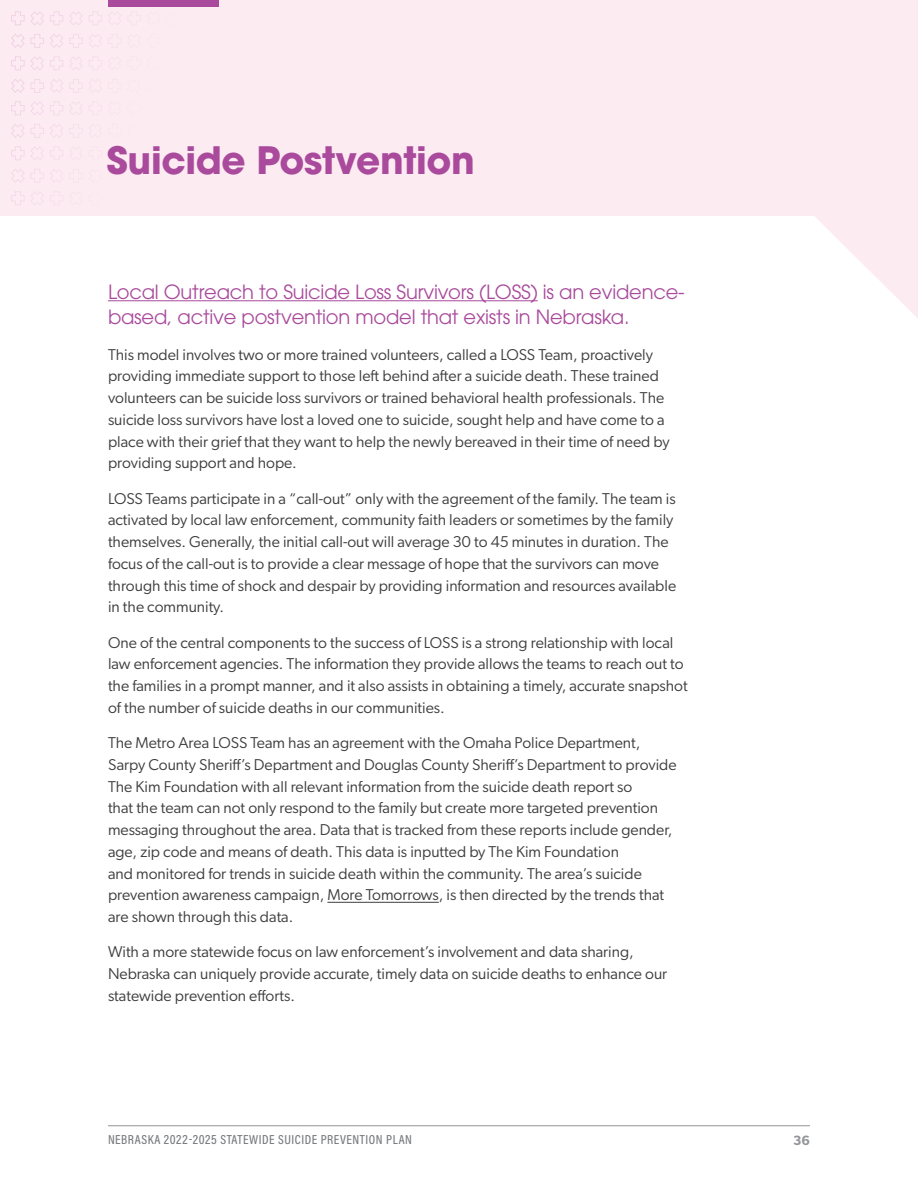
<style>
.page{position:relative;width:918px;height:1188px;background:#fff}
.page>*{position:absolute;margin:0;border:0;box-sizing:border-box;transform-origin:0 0}
.H2_-_Section_Title{font:700 37.5px "ITC Avant Garde Pro";letter-spacing:-.01em;color:#a94a9c}
.H2_-_Sud_Headline{font:19.5px/25.5px "ITC Avant Garde Pro";letter-spacing:-.01em;color:#a94a9c}
.body{font:15.75px/21.8px "Gibson";color:#3e3e3f}
.t1{font:600 13.5px "Gibson";color:#939598}
.t2{font:13.2px "Acumin Variable Concept";letter-spacing:.04em;color:#76787b}
</style>
<div class="page">
<svg style="left:0;top:0;width:918px;height:318px;fill:#fdebf2"></svg>
<svg style="left:11px;top:33px;width:188px;height:15px;background:#fbe8f0"></svg>
<div style="left:11px;top:168px;width:188px;height:15px;background:#fdebf2"></div>
<svg style="left:11px;top:78px;width:188px;height:15px;background:#fbe9f0"></svg>
<div style="left:11px;top:123px;width:188px;height:15px;background:#fdebf2"></div>
<svg style="left:11px;top:11px;width:188px;height:15px;background:#fbe8f0"></svg>
<div style="left:11px;top:146px;width:188px;height:15px;background:#fdebf2"></div>
<svg style="left:11px;top:56px;width:188px;height:15px;background:#fbe8f0"></svg>
<div style="left:11px;top:191px;width:188px;height:15px;background:#fdebf2"></div>
<div style="left:11px;top:101px;width:188px;height:15px;background:#fdebf2"></div>
<div style="left:108px;top:0;width:110px;height:7px;background:#a94a9c"></div>
<hr style="left:108px;top:300px;width:430px;height:1px;background:#a94a9c">
<hr style="left:327px;top:902px;width:112px;height:1px;background:#3e3e3f">
<hr style="left:108px;top:1125px;width:702px;height:1px;background:#939598">
<p class="H2_-_Section_Title" style="left:106px;top:135px;width:370px">Suicide Postvention</p>
<p class="H2_-_Sud_Headline" style="left:108px;top:279px;width:578px">Local Outreach to Suicide Loss Survivors (LOSS) is an evidence&shy;based, active postvention model that exists in Nebraska.</p>
<p class="body" style="left:108px;top:343px;width:563px">This model involves two or more trained volunteers, called a LOSS Team, proactively providing immediate support to those left behind after a suicide death. These trained volunteers can be suicide loss survivors or trained behavioral health professionals. The suicide loss survivors have lost a loved one to suicide, sought help and have come to a place with their grief that they want to help the newly bereaved in their time of need by providing support and hope.</p>
<p class="body" style="left:108px;top:487px;width:570px">LOSS Teams participate in a “call-out” only with the agreement of the family. The team is activated by local law enforcement, community faith leaders or sometimes by the family themselves. Generally, the initial call-out will average 30 to 45 minutes in duration. The focus of the call-out is to provide a clear message of hope that the survivors can move through this time of shock and despair by providing information and resources available in the community.</p>
<p class="body" style="left:108px;top:631px;width:581px">One of the central components to the success of LOSS is a strong relationship with local law enforcement agencies. The information they provide allows the teams to reach out to the families in a prompt manner, and it also assists in obtaining a timely, accurate snapshot of the number of suicide deaths in our communities.</p>
<p class="body" style="left:108px;top:732px;width:570px">The Metro Area LOSS Team has an agreement with the Omaha Police Department, Sarpy County Sheriff’s Department and Douglas County Sheriff’s Department to provide The Kim Foundation with all relevant information from the suicide death report so<br>that the team can not only respond to the family but create more targeted prevention messaging throughout the area. Data that is tracked from these reports include gender, age, zip code and means of death. This data is inputted by The Kim Foundation<br>and monitored for trends in suicide death within the community. The area’s suicide prevention awareness campaign, More Tomorrows, is then directed by the trends that are shown through this data.</p>
<p class="body" style="left:108px;top:941px;width:561px">With a more statewide focus on law enforcement’s involvement and data sharing,<br>Nebraska can uniquely provide accurate, timely data on suicide deaths to enhance our statewide prevention efforts.</p>
<p class="t2" style="left:108px;top:1130px;width:306px">NEBRASKA 2022-2025 STATEWIDE SUICIDE PREVENTION PLAN</p>
<p class="t1" style="left:793px;top:1132px;width:18px">36</p>
</div>
